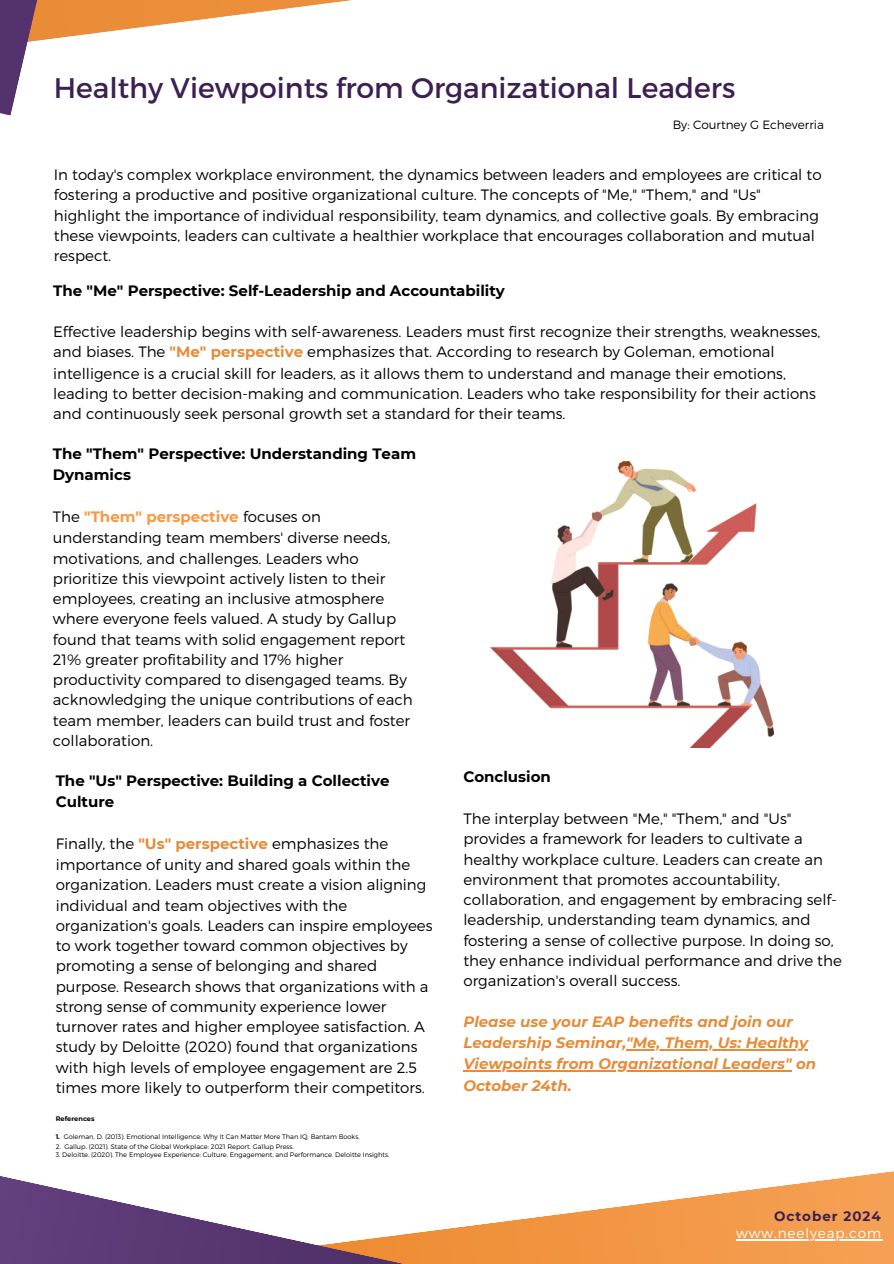
<style>
.page{position:relative;width:894px;height:1264px;background:#fff}
.page>*{position:absolute;margin:0;border:0;box-sizing:border-box;transform-origin:0 0}
.t1{font:28.35px "Montserrat";color:#3c2051}
.t2{font:300 15px/20.4px "Montserrat";color:#000}
.t3{font:700 15px/21.3px "Montserrat";color:#000}
.t4{font:italic 700 15px/21.3px "Montserrat";color:#e88b37}
.t5{font:300 13.5px "Montserrat";letter-spacing:.07em;color:#fff}
.t6{font:700 13.5px "Montserrat";letter-spacing:.07em;color:#3c2051}
.t7{font:300 12px "Montserrat";color:#000}
.t8{font:300 6.6px "Montserrat";color:#000}
.t9{font:700 6.6px "Montserrat";color:#000}
.s1{font-weight:700;color:#e88b37}
.s2{font-weight:700;color:#f89842}
.s3{font-weight:700}
</style>
<div class="page">
<svg style="left:735px;top:1171px;width:158px;height:92px;background:#f5aa67"></svg>
<svg style="left:0;top:1176px;width:735px;height:87px"></svg>
<svg style="left:0;top:0;width:352px;height:116px"></svg>
<img style="left:490px;top:461px;width:283px;height:286px">
<hr style="left:735px;top:1238px;width:146px;height:1px;background:#fff">
<hr style="left:626px;top:1049px;width:181px;height:1px;background:#e88b37">
<hr style="left:463px;top:1070px;width:328px;height:1px;background:#e88b37">
<h1 class="t1" style="left:54px;top:71px;width:682px">Healthy Viewpoints from Organizational Leaders</h1>
<p class="t7" style="left:672px;top:118px;width:153px">By: Courtney G Echeverria</p>
<p class="t2" style="left:54px;top:164px;width:769px">In today's complex workplace environment, the dynamics between leaders and employees are critical to fostering a productive and positive organizational culture. The concepts of "Me," "Them," and "Us" highlight the importance of individual responsibility, team dynamics, and collective goals. By embracing these viewpoints, leaders can cultivate a healthier workplace that encourages collaboration and mutual respect.</p>
<p class="t3" style="left:53px;top:279px;width:453px">The "Me" Perspective: Self-Leadership and Accountability</p>
<p class="t2" style="left:53px;top:321px;width:768px">Effective leadership begins with self-awareness. Leaders must first recognize their strengths, weaknesses, and biases. The <span class="s1">"Me" perspective</span> emphasizes that. According to research by Goleman, emotional intelligence is a crucial skill for leaders, as it allows them to understand and manage their emotions, leading to better decision-making and communication. Leaders who take responsibility for their actions and continuously seek personal growth set a standard for their teams.</p>
<p class="t3" style="left:53px;top:442px;width:364px">The "Them" Perspective: Understanding Team<br>Dynamics</p>
<p class="t2" style="left:53px;top:506px;width:361px">The <span class="s2">"Them" perspective</span> focuses on understanding team members' diverse needs, motivations, and challenges. Leaders who prioritize this viewpoint actively listen to their employees, creating an inclusive atmosphere where everyone feels valued. A study by Gallup found that teams with solid engagement report 21% greater profitability and 17% higher productivity compared to disengaged teams. By acknowledging the unique contributions of each team member, leaders can build trust and foster collaboration.</p>
<p class="t3" style="left:56px;top:769px;width:335px">The "Us" Perspective: Building a Collective<br>Culture</p>
<p class="t2" style="left:56px;top:833px;width:378px">Finally, the <span class="s1">"Us" perspective</span> emphasizes the importance of unity and shared goals within the organization. Leaders must create a vision aligning individual and team objectives with the organization's goals. Leaders can inspire employees to work together toward common objectives by promoting a sense of belonging and shared purpose. Research shows that organizations with a strong sense of community experience lower turnover rates and higher employee satisfaction. A study by Deloitte (2020) found that organizations with high levels of employee engagement are 2.5 times more likely to outperform their competitors.</p>
<p class="t9" style="left:56px;top:1113px;width:40px">References</p>
<p class="t8" style="left:56px;top:1132px;width:305px"><span class="s3">1.</span> Goleman, D. (2013). Emotional Intelligence: Why It Can Matter More Than IQ. Bantam Books.</p>
<p class="t8" style="left:56px;top:1142px;width:239px">2. Gallup. (2021). State of the Global Workplace: 2021 Report. Gallup Press.</p>
<p class="t8" style="left:56px;top:1151px;width:335px">3. Deloitte. (2020). The Employee Experience: Culture, Engagement, and Performance. Deloitte Insights.</p>
<p class="t3" style="left:463px;top:765px;width:89px">Conclusion</p>
<p class="t2" style="left:463px;top:808px;width:380px">The interplay between "Me," "Them," and "Us" provides a framework for leaders to cultivate a healthy workplace culture. Leaders can create an environment that promotes accountability, collaboration, and engagement by embracing self&shy;leadership, understanding team dynamics, and fostering a sense of collective purpose. In doing so, they enhance individual performance and drive the organization's overall success.</p>
<p class="t4" style="left:463px;top:1009px;width:354px">Please use your EAP benefits and join our Leadership Seminar,"Me, Them, Us: Healthy Viewpoints from Organizational Leaders" on October 24th.</p>
<p class="t6" style="left:773px;top:1206px;width:108px">October 2024</p>
<p class="t5" style="left:735px;top:1224px;width:147px">www.neelyeap.com</p>
</div>
